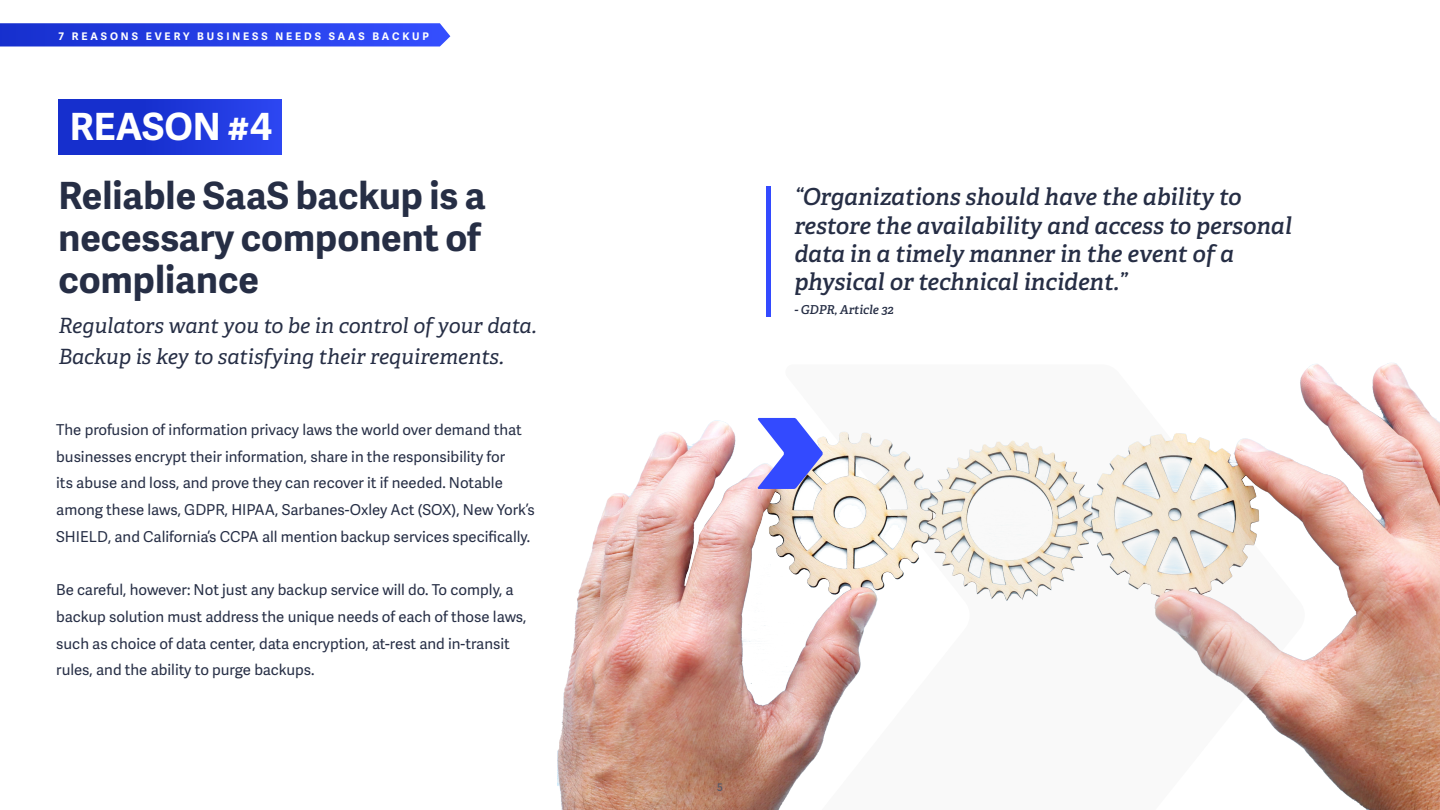
<style>
.page{position:relative;width:1440px;height:810px;background:#fff}
.page>*{position:absolute;margin:0;border:0;box-sizing:border-box;transform-origin:0 0}
.t1{font:700 37.5px/42.3px "Adelle Sans";color:#262e45}
.t2{font:700 37.5px "Adelle Sans";color:#fff}
.t3{font:italic 23.4px/28.3px "Adelle PE Sb";color:#262e45}
.t4{font:italic 21px/31.8px "Adelle PE";color:#262e45}
.t5{font:15px/26.7px "Adelle Sans";color:#262e45}
.t6{font:italic 12.3px "Adelle PE Sb";color:#262e45}
.t7{font:700 10.5px "Adelle Sans";letter-spacing:.28em;color:#fff}
.t8{font:600 10.5px "Adelle Sans";color:#52596b}
</style>
<div class="page">
<img style="left:558px;top:363px;width:882px;height:446px">
<svg style="left:782px;top:364px;width:524px;height:445px"></svg>
<div style="left:58px;top:99px;width:224px;height:56px;background:linear-gradient(to right,#1029c4,#2a43ed)"></div>
<div style="left:766px;top:186px;width:5px;height:131px;background:#334aff"></div>
<svg style="left:757px;top:418px;width:66px;height:71px"></svg>
<svg style="left:0;top:23px;width:450px;height:23px;background:#2942e6"></svg>
<p class="t7" style="left:58px;top:28px;width:372px">7 REASONS EVERY BUSINESS NEEDS SAAS BACKUP</p>
<h1 class="t2" style="left:70px;top:99px;width:204px">REASON #4</h1>
<h1 class="t1" style="left:58px;top:173px;width:429px">Reliable SaaS backup is a necessary component of compliance</h1>
<h2 class="t3" style="left:794px;top:182px;width:499px">“Organizations should have the ability to restore the availability and access to personal data in a timely manner in the event of a physical or technical incident.”</h2>
<p class="t6" style="left:794px;top:301px;width:101px">- GDPR, Article 32</p>
<h3 class="t4" style="left:58px;top:308px;width:480px">Regulators want you to be in control of your data.<br>Backup is key to satisfying their requirements.</h3>
<p class="t5" style="left:56px;top:416px;width:480px">The profusion of information privacy laws the world over demand that businesses encrypt their information, share in the responsibility for<br>its abuse and loss, and prove they can recover it if needed. Notable among these laws, GDPR, HIPAA, Sarbanes-Oxley Act (SOX), New York’s SHIELD, and California’s CCPA all mention backup services specifically.</p>
<p class="t5" style="left:56px;top:576px;width:472px">Be careful, however: Not just any backup service will do. To comply, a backup solution must address the unique needs of each of those laws, such as choice of data center, data encryption, at-rest and in-transit rules, and the ability to purge backups.</p>
<p class="t8" style="left:717px;top:780px;width:7px">5</p>
</div>
